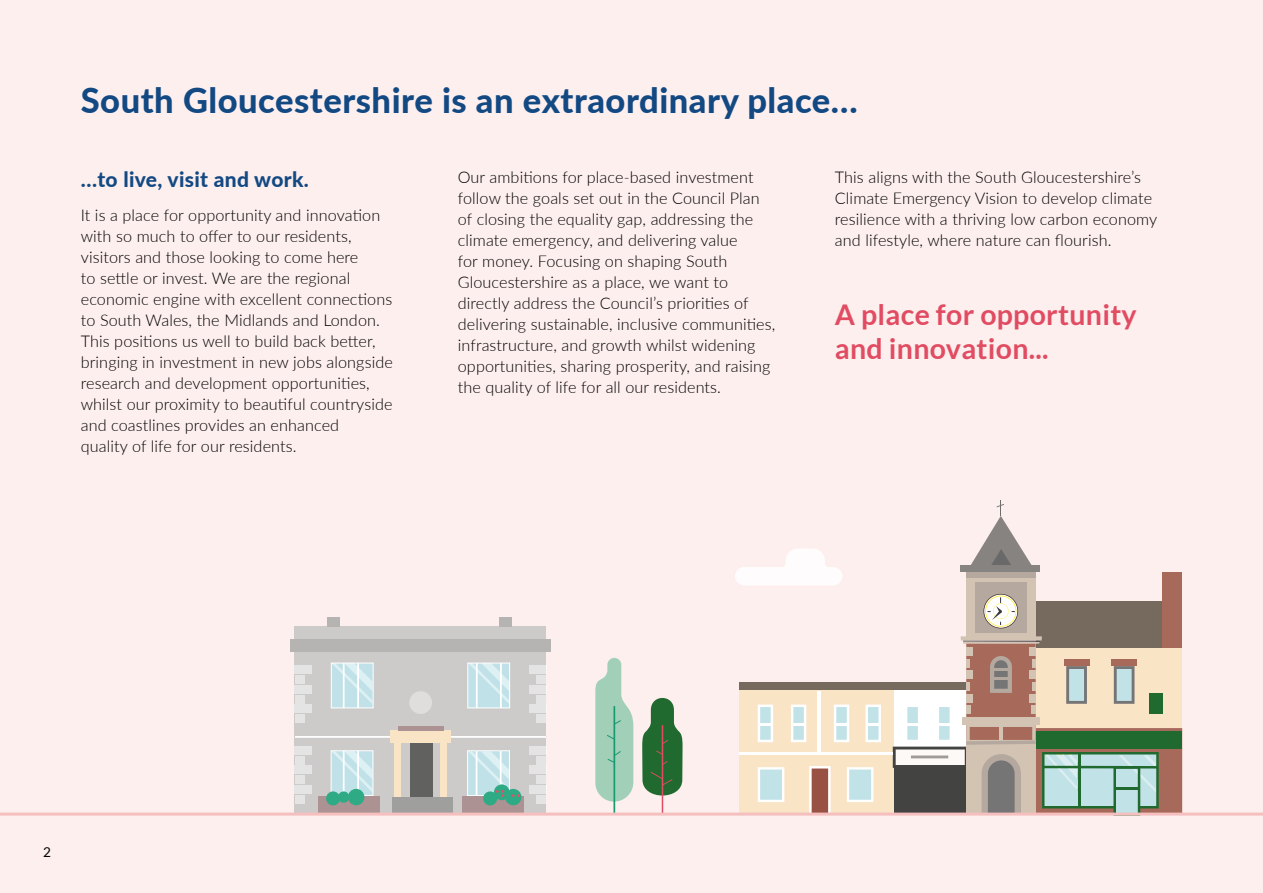
<style>
.page{position:relative;width:1263px;height:893px;background:#fde9e8}
.page>*{position:absolute;margin:0;border:0;box-sizing:border-box;transform-origin:0 0}
.Heading_1{font:800 34.5px "Lato";letter-spacing:.015em;color:#134983}
.Pull_out{font:700 28.5px/34.2px "Lato";letter-spacing:.01em;color:#e14c62}
.Heading_2{font:800 21px "Lato";letter-spacing:.015em;color:#134983}
.Body{font:300 16.2px/21px "Lato";letter-spacing:.005em;color:#000}
.t1{font:13.5px "Lato";color:#000}
</style>
<div class="page">
<svg style="left:735px;top:549px;width:107px;height:36px"></svg>
<div style="left:739px;top:682px;width:227px;height:10px;background:#766a5e"></div>
<div style="left:739px;top:691px;width:155px;height:122px;background:#f9e4c6"></div>
<div style="left:1036px;top:601px;width:146px;height:46px;background:#766a5e"></div>
<div style="left:966px;top:572px;width:70px;height:65px;background:#d2c3b3"></div>
<div style="left:975px;top:582px;width:52px;height:51px;background:#b5a99f"></div>
<svg style="left:983px;top:594px;width:35px;height:34px"></svg>
<div style="left:961px;top:566px;width:79px;height:6px;background:#868381"></div>
<svg style="left:966px;top:500px;width:70px;height:66px"></svg>
<div style="left:966px;top:572px;width:70px;height:6px;background:#b5a99f"></div>
<svg style="left:758px;top:767px;width:26px;height:35px"></svg>
<svg style="left:847px;top:767px;width:26px;height:35px"></svg>
<div style="left:1162px;top:572px;width:20px;height:75px;background:#a76a5a"></div>
<hr style="left:818px;top:692px;width:3px;height:62px;background:#fff">
<hr style="left:739px;top:752px;width:154px;height:2px;background:#fff">
<svg style="left:809px;top:766px;width:22px;height:47px"></svg>
<svg style="left:865px;top:705px;width:16px;height:37px"></svg>
<svg style="left:893px;top:636px;width:289px;height:177px;background:#b4ae9f"></svg>
<svg style="left:834px;top:705px;width:15px;height:37px"></svg>
<svg style="left:791px;top:705px;width:15px;height:37px"></svg>
<svg style="left:758px;top:705px;width:15px;height:37px"></svg>
<svg style="left:642px;top:698px;width:40px;height:115px"></svg>
<svg style="left:595px;top:658px;width:38px;height:155px"></svg>
<div style="left:295px;top:627px;width:251px;height:186px;background:#cdcbca"></div>
<div style="left:409px;top:691px;width:23px;height:23px;background:#dfdedd;border-radius:50%"></div>
<svg style="left:337px;top:792px;width:34px;height:2px"></svg>
<div style="left:331px;top:750px;width:42px;height:46px;border:1px solid #fff"></div>
<div style="left:467px;top:750px;width:43px;height:46px;border:1px solid #fff"></div>
<div style="left:331px;top:663px;width:42px;height:45px;background:#c0e1e7"></div>
<div style="left:331px;top:663px;width:42px;height:45px;border:1px solid #fff"></div>
<hr style="left:343px;top:663px;width:2px;height:45px;background:#fff">
<hr style="left:357px;top:663px;width:2px;height:45px;background:#fff">
<div style="left:468px;top:663px;width:42px;height:45px;background:#c0e1e7"></div>
<div style="left:467px;top:663px;width:43px;height:45px;border:1px solid #fff"></div>
<hr style="left:476px;top:663px;width:2px;height:45px;background:#fff">
<hr style="left:500px;top:663px;width:2px;height:45px;background:#fff">
<hr style="left:295px;top:736px;width:251px;height:2px;background:#fff">
<div style="left:391px;top:731px;width:60px;height:12px;background:#f9e4c6"></div>
<div style="left:398px;top:726px;width:46px;height:5px;background:#ac9292"></div>
<div style="left:394px;top:743px;width:7px;height:54px;background:#f9e4c6"></div>
<div style="left:440px;top:743px;width:7px;height:54px;background:#f9e4c6"></div>
<div style="left:410px;top:743px;width:22px;height:54px;background:#616160"></div>
<div style="left:290px;top:639px;width:261px;height:12px;background:#b5b4b3"></div>
<div style="left:328px;top:617px;width:12px;height:10px;background:#b5b4b3"></div>
<div style="left:499px;top:617px;width:13px;height:10px;background:#b5b4b3"></div>
<div style="left:529px;top:746px;width:17px;height:8px;background:#e5e4e4"></div>
<div style="left:529px;top:766px;width:17px;height:8px;background:#e5e4e4"></div>
<div style="left:529px;top:785px;width:17px;height:8px;background:#e5e4e4"></div>
<div style="left:536px;top:756px;width:10px;height:8px;background:#e5e4e4"></div>
<div style="left:536px;top:775px;width:10px;height:9px;background:#e5e4e4"></div>
<div style="left:536px;top:795px;width:10px;height:8px;background:#e5e4e4"></div>
<div style="left:529px;top:665px;width:17px;height:9px;background:#e5e4e4"></div>
<div style="left:529px;top:685px;width:17px;height:8px;background:#e5e4e4"></div>
<div style="left:529px;top:705px;width:17px;height:8px;background:#e5e4e4"></div>
<div style="left:536px;top:675px;width:10px;height:8px;background:#e5e4e4"></div>
<div style="left:536px;top:695px;width:10px;height:8px;background:#e5e4e4"></div>
<div style="left:536px;top:714px;width:10px;height:9px;background:#e5e4e4"></div>
<div style="left:295px;top:746px;width:17px;height:8px;background:#e5e4e4"></div>
<div style="left:295px;top:766px;width:17px;height:8px;background:#e5e4e4"></div>
<div style="left:295px;top:785px;width:17px;height:8px;background:#e5e4e4"></div>
<div style="left:295px;top:756px;width:10px;height:8px;background:#e5e4e4"></div>
<div style="left:295px;top:775px;width:10px;height:9px;background:#e5e4e4"></div>
<div style="left:295px;top:795px;width:10px;height:8px;background:#e5e4e4"></div>
<div style="left:295px;top:665px;width:17px;height:9px;background:#e5e4e4"></div>
<div style="left:295px;top:685px;width:17px;height:8px;background:#e5e4e4"></div>
<div style="left:295px;top:705px;width:17px;height:8px;background:#e5e4e4"></div>
<div style="left:295px;top:675px;width:10px;height:8px;background:#e5e4e4"></div>
<div style="left:295px;top:695px;width:10px;height:8px;background:#e5e4e4"></div>
<div style="left:295px;top:714px;width:10px;height:9px;background:#e5e4e4"></div>
<div style="left:462px;top:797px;width:61px;height:16px;background:#ac9292"></div>
<div style="left:319px;top:797px;width:61px;height:16px;background:#ac9292"></div>
<div style="left:326px;top:791px;width:14px;height:14px;background:#2eaa85;border-radius:50%"></div>
<div style="left:392px;top:797px;width:60px;height:17px;background:#9f9f9e"></div>
<div style="left:338px;top:791px;width:11px;height:12px;background:#2eaa85;border-radius:50%"></div>
<div style="left:348px;top:789px;width:16px;height:16px;background:#2eaa85;border-radius:50%"></div>
<svg style="left:331px;top:751px;width:41px;height:41px;background:#c9e6ea"></svg>
<svg style="left:331px;top:663px;width:41px;height:41px"></svg>
<svg style="left:468px;top:663px;width:41px;height:41px"></svg>
<svg style="left:468px;top:750px;width:56px;height:60px"></svg>
<hr style="left:0;top:813px;width:1263px;height:3px;background:#f4bfbe">
<h1 class="Heading_1" style="left:81px;top:75px;width:779px">South Gloucestershire is an extraordinary place…</h1>
<h2 class="Heading_2" style="left:81px;top:164px;width:229px">…to live, visit and work.</h2>
<p class="Body" style="left:81px;top:204px;width:313px">It is a place for opportunity and innovation with so much to offer to our residents, visitors and those looking to come here<br>to settle or invest. We are the regional economic engine with excellent connections to South Wales, the Midlands and London.<br>This positions us well to build back better, bringing in investment in new jobs alongside research and development opportunities, whilst our proximity to beautiful countryside and coastlines provides an enhanced<br>quality of life for our residents.</p>
<p class="Body" style="left:458px;top:166px;width:319px">Our ambitions for place-based investment follow the goals set out in the Council Plan of closing the equality gap, addressing the climate emergency, and delivering value<br>for money. Focusing on shaping South Gloucestershire as a place, we want to directly address the Council’s priorities of delivering sustainable, inclusive communities, infrastructure, and growth whilst widening opportunities, sharing prosperity, and raising the quality of life for all our residents.</p>
<p class="Body" style="left:835px;top:166px;width:324px">This aligns with the South Gloucestershire’s Climate Emergency Vision to develop climate resilience with a thriving low carbon economy and lifestyle, where nature can flourish.</p>
<p class="Pull_out" style="left:835px;top:297px;width:303px">A place for opportunity and innovation...</p>
<p class="t1" style="left:43px;top:845px;width:9px">2</p>
</div>
